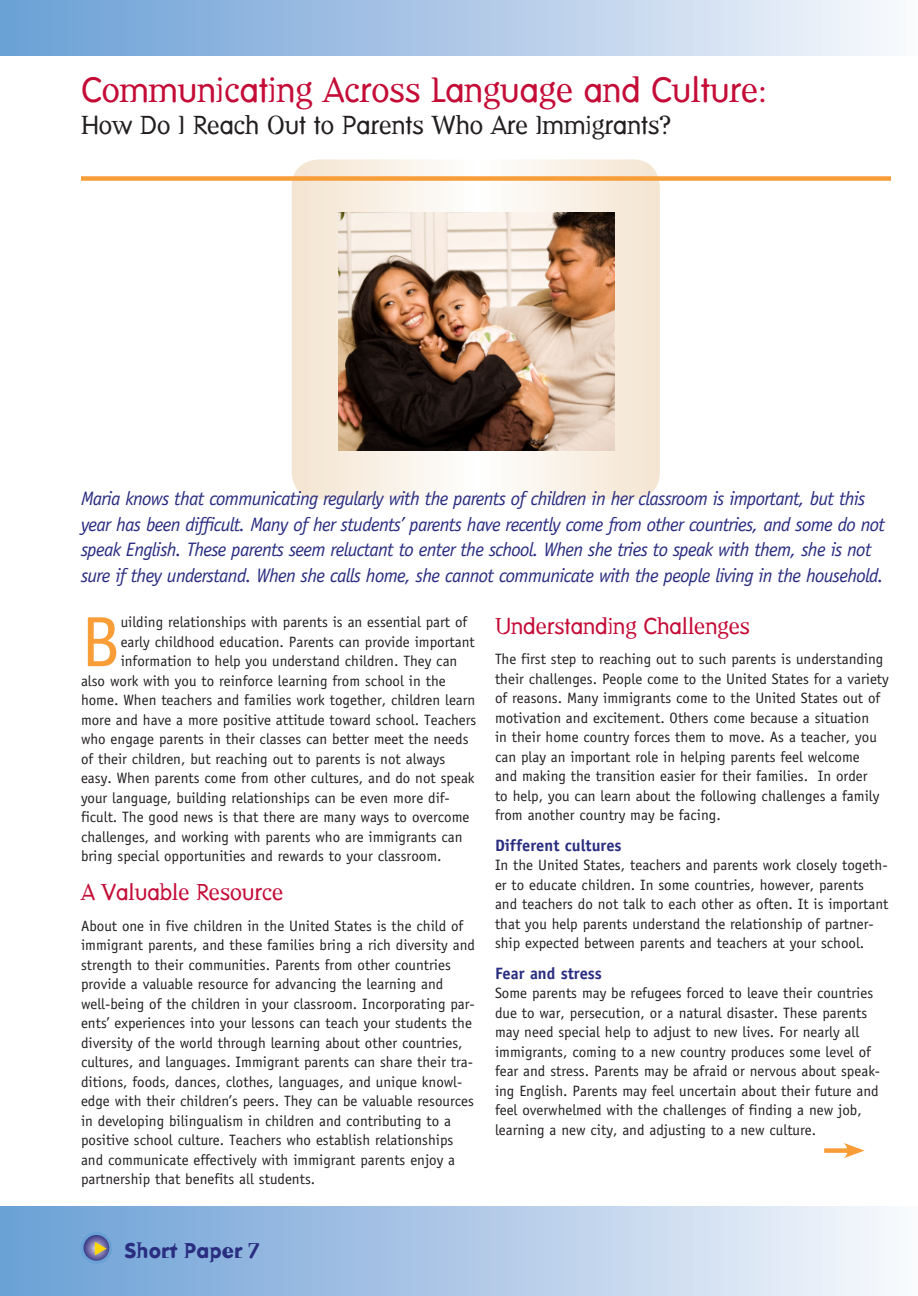
<style>
.page{position:relative;width:918px;height:1296px;background:#fff}
.page>*{position:absolute;margin:0;border:0;box-sizing:border-box;transform-origin:0 0}
.body_copy_new{font:71.4px "Officina Sans";color:#f89d38}
.t1{font:34.5px "Dead History Roman";color:#c40c37}
.t2{font:25.5px "Dead History Roman";color:#231f20}
.t3{font:22.5px "Dead History Roman";color:#c40c37}
.t4{font:700 21px "Dead History";color:#2a2d80}
.t5{font:italic 19.5px/25.5px "Officina Sans";letter-spacing:-.035em;color:#2a2d80}
.body_copy_new-2{font:700 16.5px "Officina Sans";color:#2a2d80}
.body_copy_new-3{font:15px/19.5px "Officina Sans";color:#231f20}
</style>
<div class="page">
<svg style="left:292px;top:159px;width:368px;height:341px"></svg>
<div style="left:0;top:0;width:918px;height:56px;background:linear-gradient(to right,#689dd5,#f7f7fc)"></div>
<div style="left:0;top:1206px;width:918px;height:90px;background:linear-gradient(to right,#699dd5,#f7f7fc)"></div>
<div style="left:824px;top:1148px;width:28px;height:5px;background:#f89d38"></div>
<svg style="left:844px;top:1143px;width:21px;height:15px"></svg>
<div style="left:81px;top:176px;width:810px;height:5px;background:#f89d38"></div>
<svg style="left:82px;top:1233px;width:29px;height:29px"></svg>
<div style="left:81px;top:1232px;width:31px;height:32px;border:3px solid #6aa2d6;border-radius:50%"></div>
<img style="left:339px;top:212px;width:276px;height:238px">
<svg style="left:95px;top:1241px;width:12px;height:14px"></svg>
<p class="t1" style="left:81px;top:65px;width:688px">Communicating Across Language and Culture:</p>
<p class="t2" style="left:81px;top:106px;width:592px">How Do I Reach Out to Parents Who Are Immigrants?</p>
<p class="t5" style="left:81px;top:486px;width:806px">Maria knows that communicating regularly with the parents of children in her classroom is important, but this year has been difficult. Many of her students’ parents have recently come from other countries, and some do not speak English. These parents seem reluctant to enter the school. When she tries to speak with them, she is not sure if they understand. When she calls home, she cannot communicate with the people living in the household.</p>
<p class="body_copy_new" style="left:81px;top:600px;width:41px">B</p>
<p class="body_copy_new-3" style="left:121px;top:612px;width:348px">uilding relationships with parents is an essential part of</p>
<p class="t3" style="left:495px;top:610px;width:256px">Understanding Challenges</p>
<p class="body_copy_new-3" style="left:495px;top:650px;width:395px">The first step to reaching out to such parents is understanding their challenges. People come to the United States for a variety of reasons. Many immigrants come to the United States out of motivation and excitement. Others come because a situation<br>in their home country forces them to move. As a teacher, you can play an important role in helping parents feel welcome<br>and making the transition easier for their families. In order<br>to help, you can learn about the following challenges a family from another country may be facing.</p>
<p class="body_copy_new-2" style="left:495px;top:835px;width:128px">Different cultures</p>
<p class="body_copy_new-3" style="left:495px;top:855px;width:395px">In the United States, teachers and parents work closely togeth&shy;er to educate children. In some countries, however, parents and teachers do not talk to each other as often. It is important that you help parents understand the relationship of partner&shy;ship expected between parents and teachers at your school.</p>
<p class="body_copy_new-2" style="left:495px;top:963px;width:108px">Fear and stress</p>
<p class="body_copy_new-3" style="left:495px;top:983px;width:387px">Some parents may be refugees forced to leave their countries due to war, persecution, or a natural disaster. These parents may need special help to adjust to new lives. For nearly all immigrants, coming to a new country produces some level of fear and stress. Parents may be afraid or nervous about speak&shy;ing English. Parents may feel uncertain about their future and feel overwhelmed with the challenges of finding a new job, learning a new city, and adjusting to a new culture.</p>
<p class="body_copy_new-3" style="left:121px;top:632px;width:356px">early childhood education. Parents can provide important</p>
<p class="body_copy_new-3" style="left:121px;top:651px;width:338px">information to help you understand children. They can</p>
<p class="body_copy_new-3" style="left:81px;top:671px;width:366px">also work with you to reinforce learning from school in the</p>
<p class="body_copy_new-3" style="left:81px;top:690px;width:396px">home. When teachers and families work together, children learn</p>
<p class="body_copy_new-3" style="left:81px;top:710px;width:397px">more and have a more positive attitude toward school. Teachers</p>
<p class="body_copy_new-3" style="left:81px;top:729px;width:389px">who engage parents in their classes can better meet the needs</p>
<p class="body_copy_new-3" style="left:81px;top:749px;width:366px">of their children, but reaching out to parents is not always</p>
<p class="body_copy_new-3" style="left:81px;top:768px;width:395px">easy. When parents come from other cultures, and do not speak</p>
<p class="body_copy_new-3" style="left:81px;top:788px;width:370px">your language, building relationships can be even more dif-</p>
<p class="body_copy_new-3" style="left:81px;top:807px;width:390px">ficult. The good news is that there are many ways to overcome</p>
<p class="body_copy_new-3" style="left:81px;top:827px;width:383px">challenges, and working with parents who are immigrants can</p>
<p class="body_copy_new-3" style="left:81px;top:846px;width:362px">bring special opportunities and rewards to your classroom.</p>
<p class="t3" style="left:81px;top:876px;width:204px">A Valuable Resource</p>
<p class="body_copy_new-3" style="left:81px;top:916px;width:396px">About one in five children in the United States is the child of immigrant parents, and these families bring a rich diversity and strength to their communities. Parents from other countries provide a valuable resource for advancing the learning and well-being of the children in your classroom. Incorporating par&shy;ents’ experiences into your lessons can teach your students the diversity of the world through learning about other countries, cultures, and languages. Immigrant parents can share their tra&shy;ditions, foods, dances, clothes, languages, and unique knowl&shy;edge with their children’s peers. They can be valuable resources in developing bilingualism in children and contributing to a positive school culture. Teachers who establish relationships and communicate effectively with immigrant parents enjoy a partnership that benefits all students.</p>
<h3 class="t4" style="left:124px;top:1236px;width:136px">Short Paper 7</h3>
</div>
